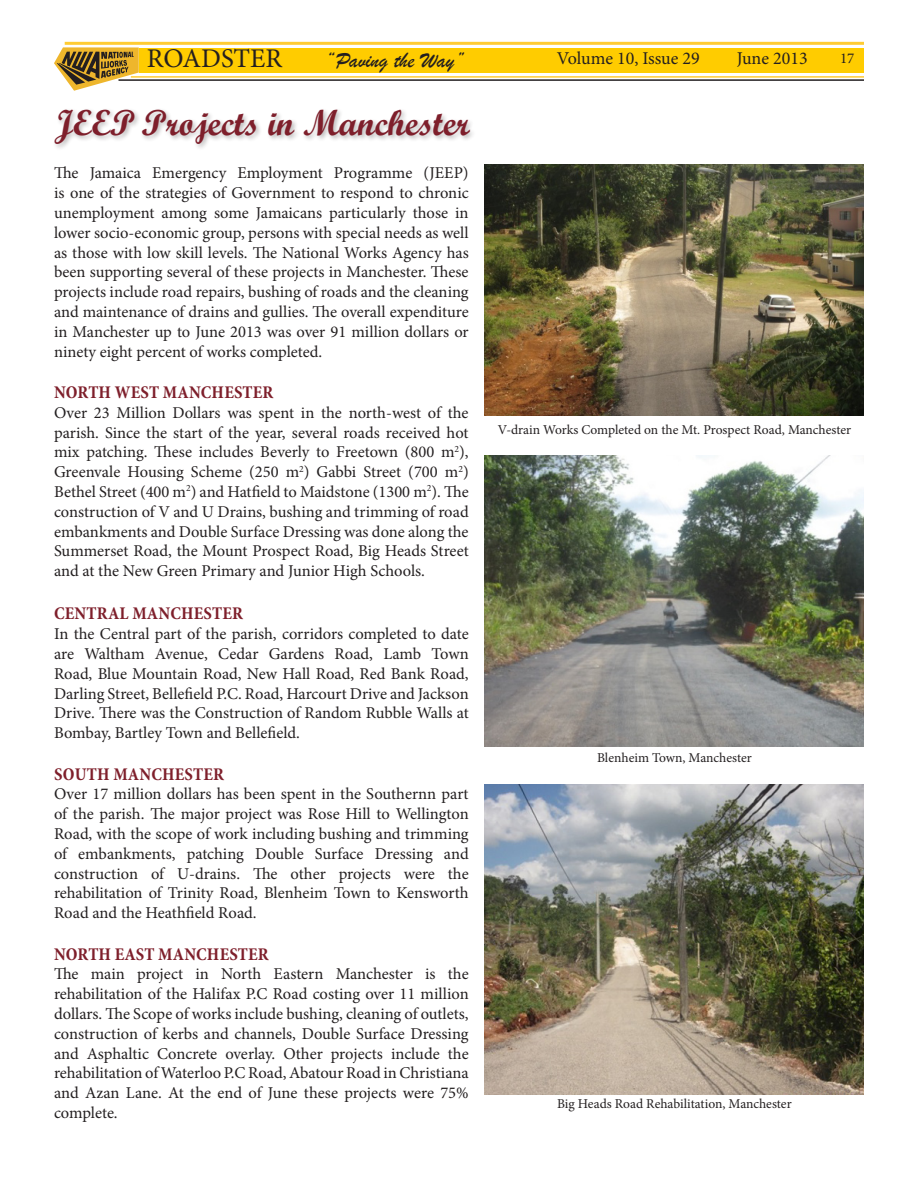
<style>
.page{position:relative;width:918px;height:1188px;background:#fff}
.page>*{position:absolute;margin:0;border:0;box-sizing:border-box;transform-origin:0 0}
.Headline_Script_MT{font:36px "Script MT Bold";color:#7e1f2b}
.t1{font:27px "Minion Pro";color:#231f20}
.t2{font:22.5px "Brush Script";color:#231f20}
.Body_copy_headline{font:700 condensed 18px "Minion Pro";letter-spacing:.01em;color:#7e1f2b}
.t3{font:18px "Minion Pro";letter-spacing:-.005em;color:#231f20}
.Body_Copy{font:16.5px/19.8px "Minion Pro";color:#231f20;text-align:justify}
.t4{font:15px "Minion Pro";color:#231f20}
.photo_captions{font:13.5px "Minion Pro";letter-spacing:-.005em;color:#231f20}
</style>
<div class="page">
<div style="left:139px;top:48px;width:725px;height:25px;background:#fc0"></div>
<hr style="left:131px;top:76px;width:733px;height:2px;background:#fc3">
<hr style="left:65px;top:42px;width:799px;height:3px;background:#fc3">
<hr style="left:118px;top:79px;width:746px;height:2px;background:#231f20">
<svg style="left:54px;top:47px;width:85px;height:44px"></svg>
<div style="left:53px;top:107px;width:423px;height:44px;background:#231f20;opacity:.3"></div>
<img style="left:485px;top:164px;width:379px;height:252px">
<img style="left:485px;top:784px;width:379px;height:310px">
<img style="left:485px;top:456px;width:379px;height:290px">
<h2 class="t1" style="left:147px;top:41px;width:137px">ROADSTER</h2>
<h3 class="t2" style="left:325px;top:47px;width:141px">“Paving the Way”</h3>
<p class="t3" style="left:557px;top:46px;width:145px">Volume 10, Issue 29</p>
<p class="t3" style="left:737px;top:46px;width:72px">June 2013</p>
<p class="t4" style="left:840px;top:48px;width:16px">17</p>
<p class="Headline_Script_MT" style="left:54px;top:101px;width:417px">JEEP Projects in Manchester</p>
<p class="Body_Copy" style="left:54px;top:163px;width:416px">The Jamaica Emergency Employment Programme (JEEP) is one of the strategies of Government to respond to chronic unemployment among some Jamaicans particularly those in lower socio-economic group, persons with special needs as well as those with low skill levels. The National Works Agency has been supporting several of these projects in Manchester. These projects include road repairs, bushing of roads and the cleaning and maintenance of drains and gullies. The overall expenditure in Manchester up to June 2013 was over 91 million dollars or ninety eight percent of works completed.</p>
<p class="Body_copy_headline" style="left:54px;top:380px;width:221px">NORTH WEST MANCHESTER</p>
<p class="Body_Copy" style="left:54px;top:403px;width:416px">Over 23 Million Dollars was spent in the north-west of the parish. Since the start of the year, several roads received hot mix patching. These includes Beverly to Freetown (800 m<sup>2</sup>), Greenvale Housing Scheme (250 m<sup>2</sup>) Gabbi Street (700 m<sup>2</sup>)<br>Bethel Street (400 m<sup>2</sup>) and Hatfield to Maidstone (1300 m<sup>2</sup>). The construction of V and U Drains, bushing and trimming of road embankments and Double Surface Dressing was done along the Summerset Road, the Mount Prospect Road, Big Heads Street and at the New Green Primary and Junior High Schools.</p>
<p class="Body_copy_headline" style="left:54px;top:601px;width:191px">CENTRAL MANCHESTER</p>
<p class="Body_Copy" style="left:54px;top:624px;width:416px">In the Central part of the parish, corridors completed to date are Waltham Avenue, Cedar Gardens Road, Lamb Town Road, Blue Mountain Road, New Hall Road, Red Bank Road, Darling Street, Bellefield P.C. Road, Harcourt Drive and Jackson Drive. There was the Construction of Random Rubble Walls at Bombay, Bartley Town and Bellefield.</p>
<p class="Body_copy_headline" style="left:54px;top:761px;width:171px">SOUTH MANCHESTER</p>
<p class="Body_Copy" style="left:54px;top:784px;width:416px">Over 17 million dollars has been spent in the Southernn part of the parish. The major project was Rose Hill to Wellington Road, with the scope of work including bushing and trimming of embankments, patching Double Surface Dressing and construction of U-drains. The other projects were the rehabilitation of Trinity Road, Blenheim Town to Kensworth Road and the Heathfield Road.</p>
<p class="Body_copy_headline" style="left:54px;top:941px;width:216px">NORTH EAST MANCHESTER</p>
<p class="Body_Copy" style="left:54px;top:964px;width:416px">The main project in North Eastern Manchester is the rehabilitation of the Halifax P.C Road costing over 11 million dollars. The Scope of works include bushing, cleaning of outlets, construction of kerbs and channels, Double Surface Dressing and Asphaltic Concrete overlay. Other projects include the rehabilitation of Waterloo P.C Road, Abatour Road in Christiana and Azan Lane. At the end of June these projects were 75% complete.</p>
<p class="photo_captions" style="left:498px;top:421px;width:355px">V-drain Works Completed on the Mt. Prospect Road, Manchester</p>
<p class="photo_captions" style="left:597px;top:749px;width:156px">Blenheim Town, Manchester</p>
<p class="photo_captions" style="left:557px;top:1095px;width:236px">Big Heads Road Rehabilitation, Manchester</p>
</div>
